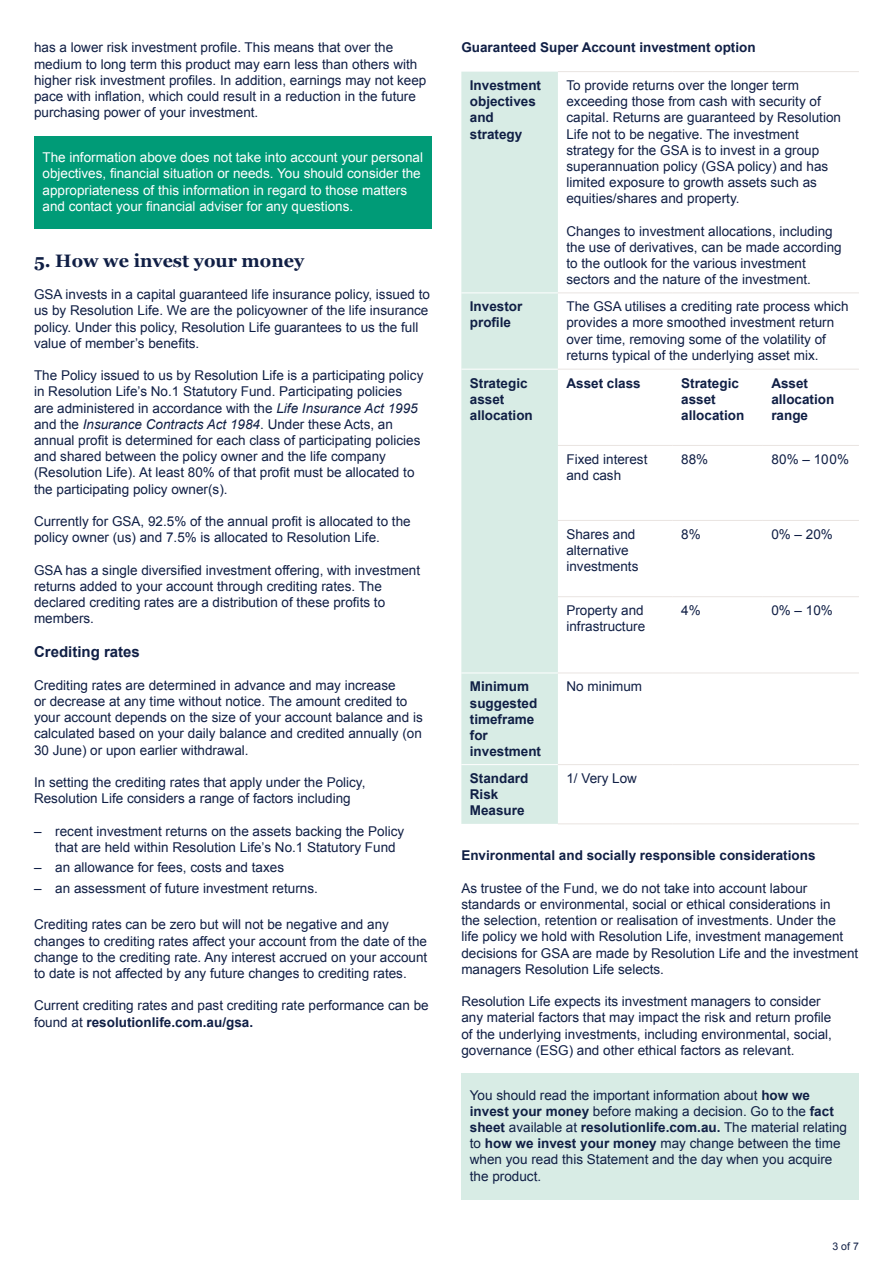
<style>
.page{position:relative;width:893px;height:1263px;background:#fff}
.page>*{position:absolute;margin:0;border:0;box-sizing:border-box;transform-origin:0 0}
.t1{font:700 18px "Georgia";color:#101f45}
.t2{font:700 15px "Arial";color:#101f45}
.t3{font:13.5px/16.2px "Arial";color:#101f45}
.t4{font:700 13.5px/16.2px "Arial";color:#101f45}
.t5{font:13.5px/16.2px "Arial";color:#fff}
.t6{font:10.5px "Arial";color:#101f45}
.s1{font-style:italic}
.s2{font-weight:700}
</style>
<div class="page">
<div style="left:34px;top:136px;width:398px;height:93px;background:#009b77"></div>
<div style="left:461px;top:72px;width:97px;height:752px;background:#d8ece5"></div>
<hr style="left:461px;top:292px;width:97px;height:1px;background:#fff">
<hr style="left:461px;top:369px;width:97px;height:1px;background:#fff">
<hr style="left:461px;top:673px;width:97px;height:1px;background:#fff">
<hr style="left:461px;top:764px;width:97px;height:1px;background:#fff">
<hr style="left:558px;top:71px;width:115px;height:1px;background:#e9e4e1">
<hr style="left:673px;top:71px;width:90px;height:1px;background:#e9e4e1">
<hr style="left:763px;top:71px;width:96px;height:1px;background:#e9e4e1">
<hr style="left:558px;top:292px;width:115px;height:1px;background:#e9e4e1">
<hr style="left:673px;top:292px;width:90px;height:1px;background:#e9e4e1">
<hr style="left:763px;top:292px;width:96px;height:1px;background:#e9e4e1">
<hr style="left:558px;top:369px;width:115px;height:1px;background:#e9e4e1">
<hr style="left:673px;top:369px;width:90px;height:1px;background:#e9e4e1">
<hr style="left:763px;top:369px;width:96px;height:1px;background:#e9e4e1">
<hr style="left:558px;top:445px;width:115px;height:1px;background:#e9e4e1">
<hr style="left:673px;top:445px;width:90px;height:1px;background:#e9e4e1">
<hr style="left:763px;top:445px;width:96px;height:1px;background:#e9e4e1">
<hr style="left:558px;top:520px;width:115px;height:1px;background:#e9e4e1">
<hr style="left:673px;top:520px;width:90px;height:1px;background:#e9e4e1">
<hr style="left:763px;top:520px;width:96px;height:1px;background:#e9e4e1">
<hr style="left:558px;top:596px;width:115px;height:1px;background:#e9e4e1">
<hr style="left:673px;top:596px;width:90px;height:1px;background:#e9e4e1">
<hr style="left:763px;top:596px;width:96px;height:1px;background:#e9e4e1">
<hr style="left:558px;top:673px;width:115px;height:1px;background:#e9e4e1">
<hr style="left:673px;top:673px;width:90px;height:1px;background:#e9e4e1">
<hr style="left:763px;top:673px;width:96px;height:1px;background:#e9e4e1">
<hr style="left:558px;top:764px;width:115px;height:1px;background:#e9e4e1">
<hr style="left:673px;top:764px;width:90px;height:1px;background:#e9e4e1">
<hr style="left:763px;top:764px;width:96px;height:1px;background:#e9e4e1">
<hr style="left:558px;top:823px;width:115px;height:1px;background:#e9e4e1">
<hr style="left:673px;top:823px;width:90px;height:1px;background:#e9e4e1">
<hr style="left:763px;top:823px;width:96px;height:1px;background:#e9e4e1">
<div style="left:461px;top:1074px;width:398px;height:126px;background:#d8ece5"></div>
<p class="t3" style="left:34px;top:40px;width:394px">has a lower risk investment profile. This means that over the medium to long term this product may earn less than others with higher risk investment profiles. In addition, earnings may not keep pace with inflation, which could result in a reduction in the future purchasing power of your investment.</p>
<p class="t5" style="left:43px;top:149px;width:382px">The information above does not take into account your personal objectives, financial situation or needs. You should consider the appropriateness of this information in regard to those matters and contact your financial adviser for any questions.</p>
<h1 class="t1" style="left:34px;top:247px;width:272px">5. How we invest your money</h1>
<p class="t3" style="left:34px;top:286px;width:397px">GSA invests in a capital guaranteed life insurance policy, issued to us by Resolution Life. We are the policyowner of the life insurance policy. Under this policy, Resolution Life guarantees to us the full value of member’s benefits.</p>
<p class="t3" style="left:34px;top:367px;width:391px">The Policy issued to us by Resolution Life is a participating policy in Resolution Life’s No.1 Statutory Fund. Participating policies are administered in accordance with the <span class="s1">Life Insurance Act 1995 </span>and the <span class="s1">Insurance Contracts Act 1984</span>. Under these Acts, an annual profit is determined for each class of participating policies and shared between the policy owner and the life company (Resolution Life). At least 80% of that profit must be allocated to the participating policy owner(s).</p>
<p class="t3" style="left:34px;top:513px;width:378px">Currently for GSA, 92.5% of the annual profit is allocated to the policy owner (us) and 7.5% is allocated to Resolution Life.</p>
<p class="t3" style="left:34px;top:562px;width:388px">GSA has a single diversified investment offering, with investment returns added to your account through crediting rates. The declared crediting rates are a distribution of these profits to members.</p>
<p class="t2" style="left:34px;top:642px;width:107px">Crediting rates</p>
<p class="t3" style="left:34px;top:677px;width:390px">Crediting rates are determined in advance and may increase<br>or decrease at any time without notice. The amount credited to your account depends on the size of your account balance and is calculated based on your daily balance and credited annually (on 30 June) or upon earlier withdrawal.</p>
<p class="t3" style="left:34px;top:774px;width:333px">In setting the crediting rates that apply under the Policy,<br>Resolution Life considers a range of factors including</p>
<p class="t3" style="left:55px;top:823px;width:350px;text-indent:-21px">– recent investment returns on the assets backing the Policy that are held within Resolution Life’s No.1 Statutory Fund</p>
<p class="t3" style="left:34px;top:859px;width:252px">– an allowance for fees, costs and taxes</p>
<p class="t3" style="left:34px;top:880px;width:285px">– an assessment of future investment returns.</p>
<p class="t3" style="left:34px;top:917px;width:395px">Crediting rates can be zero but will not be negative and any changes to crediting rates affect your account from the date of the change to the crediting rate. Any interest accrued on your account to date is not affected by any future changes to crediting rates.</p>
<p class="t3" style="left:34px;top:998px;width:396px">Current crediting rates and past crediting rate performance can be found at <span class="s2">resolutionlife.com.au/gsa.</span></p>
<p class="t4" style="left:461px;top:40px;width:296px">Guaranteed Super Account investment option</p>
<p class="t4" style="left:470px;top:78px;width:73px">Investment objectives and strategy</p>
<p class="t3" style="left:566px;top:77px;width:276px">To provide returns over the longer term exceeding those from cash with security of capital. Returns are guaranteed by Resolution Life not to be negative. The investment strategy for the GSA is to invest in a group superannuation policy (GSA policy) and has limited exposure to growth assets such as equities/shares and property.</p>
<p class="t3" style="left:566px;top:223px;width:277px">Changes to investment allocations, including the use of derivatives, can be made according to the outlook for the various investment sectors and the nature of the investment.</p>
<p class="t4" style="left:470px;top:299px;width:54px">Investor profile</p>
<p class="t3" style="left:566px;top:298px;width:284px">The GSA utilises a crediting rate process which provides a more smoothed investment return over time, removing some of the volatility of returns typical of the underlying asset mix.</p>
<p class="t4" style="left:470px;top:375px;width:65px">Strategic asset allocation</p>
<p class="t4" style="left:566px;top:375px;width:76px">Asset class</p>
<p class="t4" style="left:681px;top:375px;width:65px">Strategic asset allocation</p>
<p class="t4" style="left:771px;top:375px;width:65px">Asset allocation range</p>
<p class="t3" style="left:566px;top:451px;width:83px">Fixed interest and cash</p>
<p class="t3" style="left:681px;top:451px;width:29px">88%</p>
<p class="t3" style="left:771px;top:451px;width:79px">80% – 100%</p>
<p class="t3" style="left:566px;top:526px;width:74px">Shares and alternative investments</p>
<p class="t3" style="left:681px;top:526px;width:21px">8%</p>
<p class="t3" style="left:771px;top:526px;width:63px">0% – 20%</p>
<p class="t3" style="left:566px;top:602px;width:80px">Property and infrastructure</p>
<p class="t3" style="left:681px;top:602px;width:21px">4%</p>
<p class="t3" style="left:771px;top:602px;width:63px">0% – 10%</p>
<p class="t4" style="left:470px;top:679px;width:73px">Minimum suggested timeframe for investment</p>
<p class="t3" style="left:566px;top:679px;width:77px">No minimum</p>
<p class="t4" style="left:470px;top:770px;width:60px">Standard<br>Risk<br>Measure</p>
<p class="t3" style="left:566px;top:770px;width:72px">1/ Very Low</p>
<p class="t4" style="left:461px;top:848px;width:356px">Environmental and socially responsible considerations</p>
<p class="t3" style="left:461px;top:880px;width:398px">As trustee of the Fund, we do not take into account labour standards or environmental, social or ethical considerations in<br>the selection, retention or realisation of investments. Under the<br>life policy we hold with Resolution Life, investment management decisions for GSA are made by Resolution Life and the investment managers Resolution Life selects.</p>
<p class="t3" style="left:461px;top:993px;width:372px">Resolution Life expects its investment managers to consider any material factors that may impact the risk and return profile of the underlying investments, including environmental, social, governance (ESG) and other ethical factors as relevant.</p>
<p class="t3" style="left:470px;top:1087px;width:379px">You should read the important information about <span class="s2">how we invest your money</span> before making a decision. Go to the <span class="s2">fact sheet</span> available at <span class="s2">resolutionlife.com.au.</span> The material relating to <span class="s2">how we invest your money</span> may change between the time when you read this Statement and the day when you acquire the product.</p>
<p class="t6" style="left:832px;top:1240px;width:28px">3 of 7</p>
</div>
